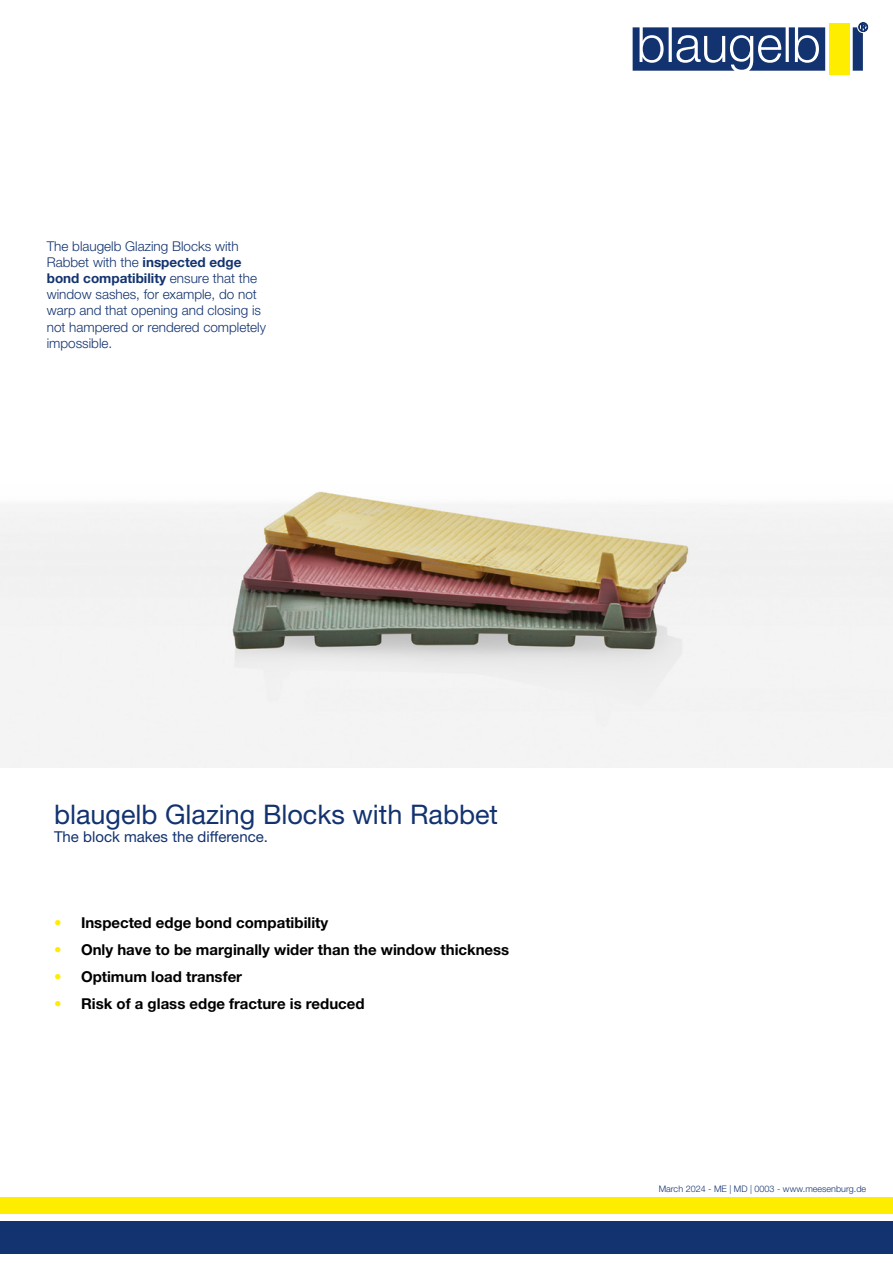
<style>
.page{position:relative;width:893px;height:1263px;background:#fff}
.page>*{position:absolute;margin:0;border:0;box-sizing:border-box;transform-origin:0 0}
.t1{font:27px "Helvetica Neue World 55 Roman";color:#133370}
.t2{font:700 15px "Helvetica Neue World 75";color:#000}
.t3{font:15px "Helvetica Neue World 55 Roman";color:#133370}
.t4{font:13.5px/16.2px "Helvetica Neue World 45 Lt";color:#133370}
.t5{font:700 13.5px "Helvetica Neue World 75";color:#133370}
.t6{font:9px "Helvetica Neue World 45 Lt";color:#133370}
.s1{font-family:"Helvetica Neue World 75";font-weight:700}
.s2{font-family:"Helvetica Neue World 45 Lt";font-weight:400}
.s3{color:#ffed00}
</style>
<div class="page">
<img style="left:0;top:491px;width:893px;height:276px">
<div style="left:0;top:1222px;width:893px;height:32px;background:#133370"></div>
<div style="left:0;top:1197px;width:893px;height:17px;background:#ffed00"></div>
<svg style="left:633px;top:22px;width:235px;height:49px"></svg>
<div style="left:829px;top:23px;width:20px;height:51px;background:#ffed00"></div>
<p class="t4" style="left:47px;top:238px;width:196px">The blaugelb Glazing Blocks with<br>Rabbet with the <span class="s1">inspected edge</span></p>
<p class="t5" style="left:47px;top:270px;width:212px">bond compatibility <span class="s2">ensure that the</span></p>
<p class="t4" style="left:47px;top:286px;width:221px">window sashes, for example, do not warp and that opening and closing is not hampered or rendered completely impossible.</p>
<h1 class="t1" style="left:54px;top:798px;width:445px">blaugelb Glazing Blocks with Rabbet</h1>
<p class="t3" style="left:54px;top:828px;width:215px">The block makes the difference.</p>
<p class="t2" style="left:54px;top:914px;width:276px"><span class="s3">•</span> Inspected edge bond compatibility</p>
<p class="t2" style="left:54px;top:941px;width:457px"><span class="s3">•</span> Only have to be marginally wider than the window thickness</p>
<p class="t2" style="left:54px;top:968px;width:190px"><span class="s3">•</span> Optimum load transfer</p>
<p class="t2" style="left:54px;top:995px;width:312px"><span class="s3">•</span> Risk of a glass edge fracture is reduced</p>
<p class="t6" style="left:659px;top:1183px;width:209px">March 2024 - ME | MD | 0003 - www.meesenburg.de</p>
</div>
